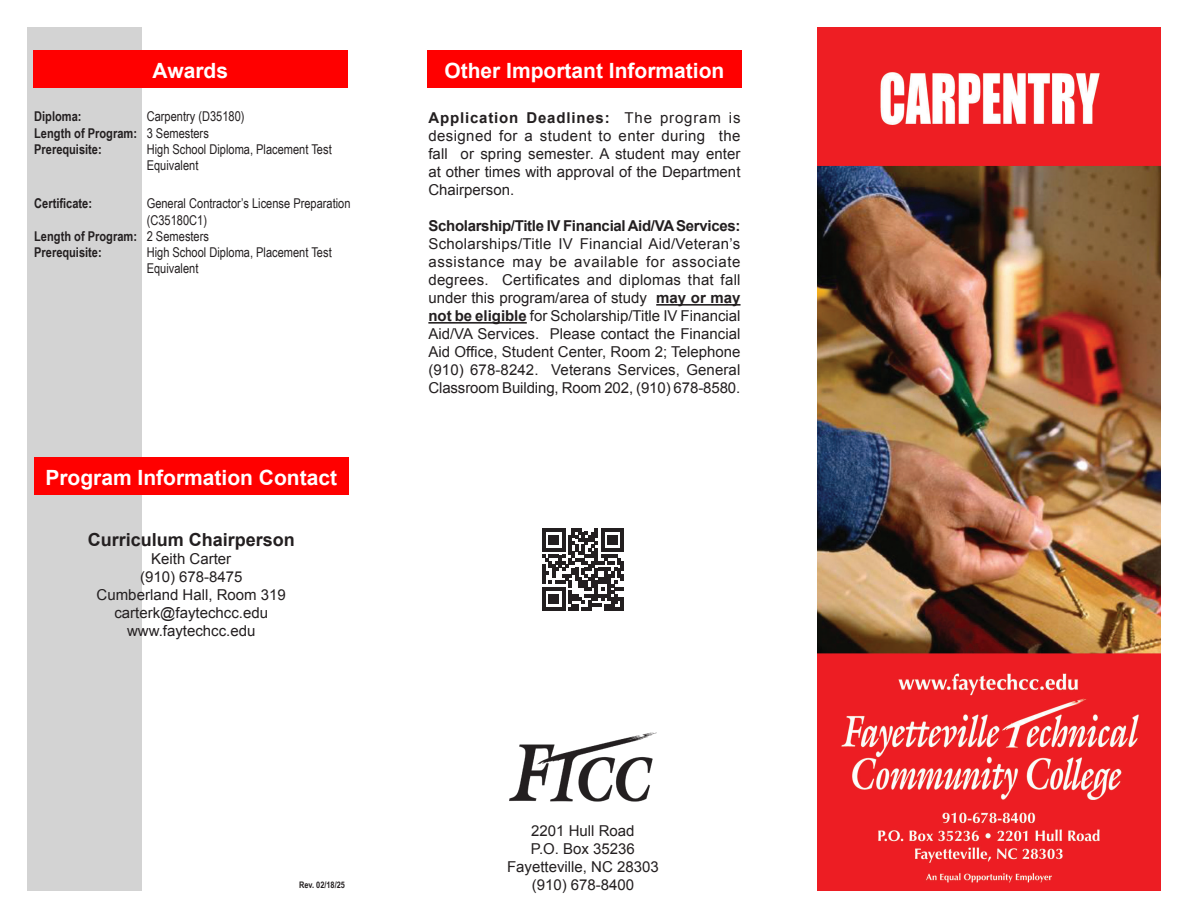
<style>
.page{position:relative;width:1188px;height:918px;background:#fff}
.page>*{position:absolute;margin:0;border:0;box-sizing:border-box;transform-origin:0 0}
.t1{font:700 21px "Arial";color:#fff}
.t2{font:700 18px "Arial";color:#231f20}
.t3{font:15px/18px "Arial";color:#231f20;text-align:justify}
.t4{font:700 15px "Arial";letter-spacing:-.02em;color:#231f20}
.t5{font:13.5px/16.2px "Arial Narrow";color:#231f20}
.t6{font:700 13.5px/16.2px "Arial Narrow";color:#231f20}
.t7{font:700 9px "Arial Narrow";color:#231f20}
.s1{font-weight:400}
.s2{font-weight:700}
</style>
<div class="page">
<div style="left:27px;top:27px;width:114px;height:864px;background:#d3d3d3"></div>
<div style="left:33px;top:50px;width:314px;height:37px;background:#f00"></div>
<div style="left:427px;top:50px;width:315px;height:37px;background:#f00"></div>
<hr style="left:656px;top:304px;width:85px;height:2px;background:#231f20">
<hr style="left:428px;top:322px;width:99px;height:2px;background:#231f20">
<div style="left:34px;top:457px;width:314px;height:38px;background:#f00"></div>
<img style="left:509px;top:733px;width:148px;height:68px">
<img style="left:818px;top:27px;width:343px;height:864px">
<svg style="left:542px;top:528px;width:82px;height:82px"></svg>
<h1 class="t1" style="left:153px;top:56px;width:77px">Awards</h1>
<p class="t6" style="left:34px;top:108px;width:212px;text-indent:112px"><span class="s1">Carpentry (D35180)<br></span>Length of Program: <span class="s1">3 Semesters<br></span>Prerequisite:</p>
<p class="t6" style="left:34px;top:108px;width:49px">Diploma:</p>
<p class="t5" style="left:147px;top:140px;width:187px">High School Diploma, Placement Test<br>Equivalent</p>
<p class="t6" style="left:34px;top:195px;width:59px">Certificate:</p>
<p class="t5" style="left:147px;top:195px;width:205px">General Contractor’s License Preparation</p>
<p class="t5" style="left:147px;top:211px;width:62px">(C35180C1)</p>
<p class="t6" style="left:34px;top:227px;width:176px">Length of Program: <span class="s1">2 Semesters</span></p>
<p class="t6" style="left:34px;top:244px;width:69px">Prerequisite:</p>
<p class="t5" style="left:147px;top:244px;width:187px">High School Diploma, Placement Test<br>Equivalent</p>
<h1 class="t1" style="left:45px;top:464px;width:293px">Program Information Contact</h1>
<p class="t2" style="left:88px;top:527px;width:209px">Curriculum Chairperson</p>
<p class="t3" style="left:97px;top:550px;width:191px;text-align:center">Keith Carter<br>(910) 678-8475<br>Cumberland Hall, Room 319 carterk@faytechcc.edu www.faytechcc.edu</p>
<p class="t7" style="left:299px;top:878px;width:47px">Rev. 02/18/25</p>
<h1 class="t1" style="left:444px;top:56px;width:282px">Other Important Information</h1>
<p class="t3" style="left:428px;top:109px;width:314px"><span class="s2">Application Deadlines:</span> The program is designed for a student to enter during the fall or spring semester. A student may enter at other times with approval of the Department Chairperson.</p>
<p class="t4" style="left:428px;top:216px;width:314px">Scholarship/Title IV Financial Aid/VA Services:</p>
<p class="t3" style="left:428px;top:235px;width:314px">Scholarships/Title IV Financial Aid/Veteran’s assistance may be available for associate degrees. Certificates and diplomas that fall under this program/area of study <span class="s2">may or may not be eligible</span> for Scholarship/Title IV Financial Aid/VA Services. Please contact the Financial Aid Office, Student Center, Room 2; Telephone (910) 678-8242. Veterans Services, General Classroom Building, Room 202, (910) 678-8580.</p>
<p class="t3" style="left:507px;top:822px;width:153px;text-align:center">2201 Hull Road<br>P.O. Box 35236<br>Fayetteville, NC 28303 (910) 678-8400</p>
</div>
